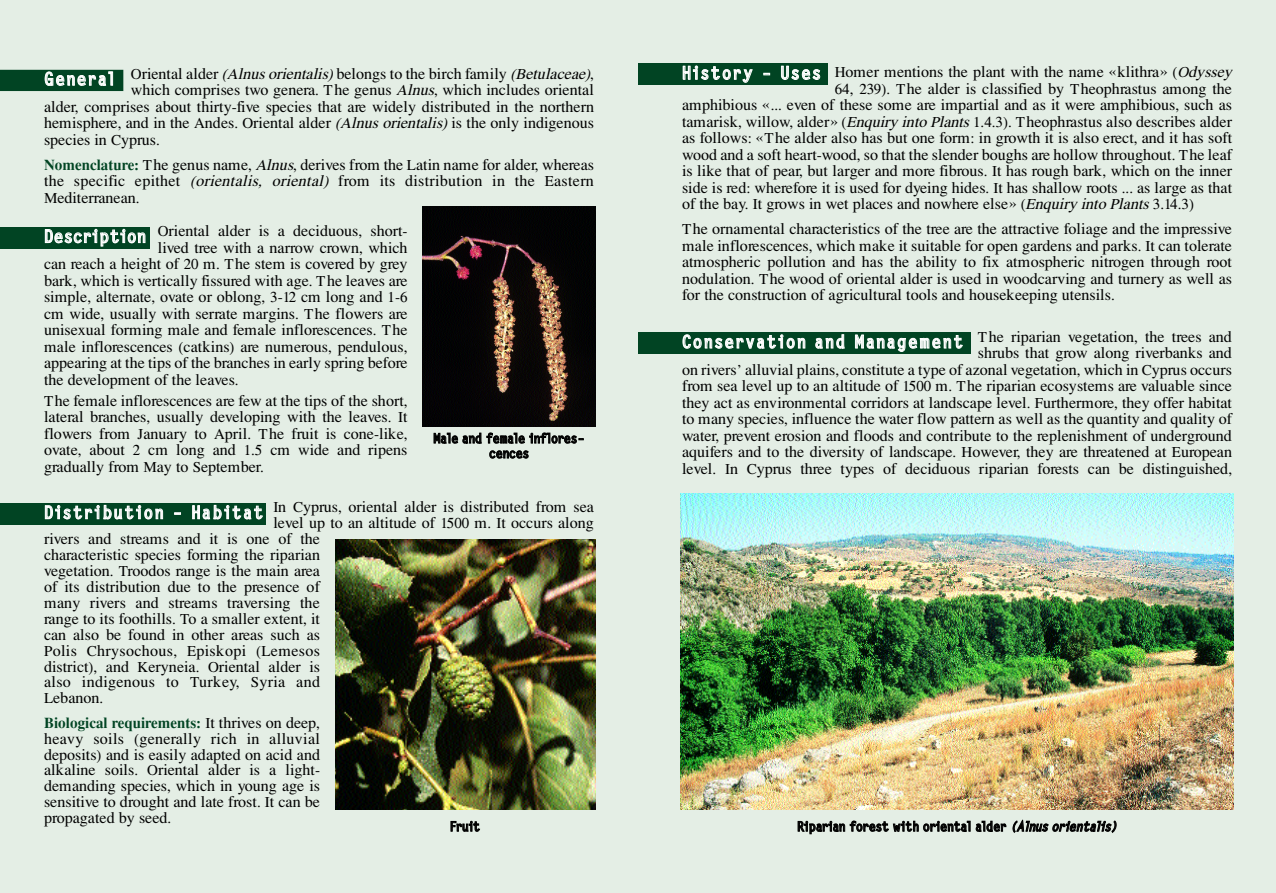
<style>
.page{position:relative;width:1276px;height:893px;background:#e4eee5}
.page>*{position:absolute;margin:0;border:0;box-sizing:border-box;transform-origin:0 0}
.t1{font:18px "CF Denim";letter-spacing:.105em;color:#fff}
.t2{font:18px "CF Denim";letter-spacing:.05em;color:#fff}
.t3{font:15px/16.5px "Mg New Times";color:#000;text-align:justify}
.t4{font:15px "Mg New Times";letter-spacing:.02em;color:#000}
.t5{font:13.5px/15px "CF Denim";color:#000;text-align:center}
.s1{font-style:italic}
.s2{font-weight:700;color:#014423}
</style>
<div class="page">
<div style="left:0;top:503px;width:266px;height:21px;background:#014423"></div>
<img style="left:335px;top:539px;width:260px;height:270px">
<img style="left:680px;top:493px;width:553px;height:316px">
<div style="left:0;top:70px;width:123px;height:21px;background:#014423"></div>
<div style="left:0;top:227px;width:150px;height:21px;background:#014423"></div>
<img style="left:422px;top:207px;width:173px;height:219px">
<div style="left:638px;top:64px;width:189px;height:21px;background:#014423"></div>
<div style="left:638px;top:332px;width:332px;height:22px;background:#014423"></div>
<p class="t1" style="left:682px;top:66px;width:140px">History - Uses</p>
<p class="t3" style="left:835px;top:64px;width:399px">Homer mentions the plant with the name «klithra» (<span class="s1">Odyssey</span></p>
<p class="t3" style="left:835px;top:80px;width:399px">64, 239). The alder is classified by Theophrastus among the</p>
<p class="t3" style="left:682px;top:97px;width:551px">amphibious «... even of these some are impartial and as it were amphibious, such as</p>
<p class="t3" style="left:682px;top:113px;width:551px">tamarisk, willow, alder» (<span class="s1">Enquiry into Plants</span> 1.4.3). Theophrastus also describes alder</p>
<p class="t3" style="left:682px;top:130px;width:552px">as follows: «The alder also has but one form: in growth it is also erect, and it has soft</p>
<p class="t3" style="left:682px;top:146px;width:551px">wood and a soft heart-wood, so that the slender boughs are hollow throughout. The leaf</p>
<p class="t3" style="left:682px;top:163px;width:551px">is like that of pear, but larger and more fibrous. It has rough bark, which on the inner</p>
<p class="t3" style="left:682px;top:179px;width:551px">side is red: wherefore it is used for dyeing hides. It has shallow roots ... as large as that</p>
<p class="t3" style="left:682px;top:196px;width:513px">of the bay. It grows in wet places and nowhere else» (<span class="s1">Enquiry into Plants</span> 3.14.3)</p>
<p class="t3" style="left:682px;top:221px;width:551px">The ornamental characteristics of the tree are the attractive foliage and the impressive male inflorescences, which make it suitable for open gardens and parks. It can tolerate atmospheric pollution and has the ability to fix atmospheric nitrogen through root nodulation. The wood of oriental alder is used in woodcarving and turnery as well as for the construction of agricultural tools and housekeeping utensils.</p>
<p class="t3" style="left:682px;top:328px;width:551px;text-align:right">The riparian vegetation, the trees and<br>shrubs that grow along riverbanks and<br>on rivers’ alluvial plains, constitute a type of azonal vegetation, which in Cyprus occurs from sea level up to an altitude of 1500 m. The riparian ecosystems are valuable since they act as environmental corridors at landscape level. Furthermore, they offer habitat to many species, influence the water flow pattern as well as the quantity and quality of water, prevent erosion and floods and contribute to the replenishment of underground aquifers and to the diversity of landscape. However, they are threatened at European level. In Cyprus three types of deciduous riparian forests can be distinguished,</p>
<p class="t3" style="left:131px;top:65px;width:464px">Oriental alder <span class="s1">(Alnus orientalis)</span> belongs to the birch family <span class="s1">(Betulaceae)</span>,</p>
<p class="t3" style="left:131px;top:82px;width:465px">which comprises two genera. The genus <span class="s1">Alnus</span>, which includes oriental</p>
<p class="t3" style="left:44px;top:98px;width:551px">alder, comprises about thirty-five species that are widely distributed in the northern</p>
<p class="t3" style="left:44px;top:115px;width:551px">hemisphere, and in the Andes. Oriental alder <span class="s1">(Alnus orientalis)</span> is the only indigenous</p>
<p class="t3" style="left:44px;top:131px;width:117px">species in Cyprus.</p>
<p class="t3" style="left:44px;top:156px;width:551px"><span class="s2">Nomenclature:</span> The genus name, <span class="s1">Alnus</span>, derives from the Latin name for alder, whereas the specific epithet <span class="s1">(orientalis, oriental)</span> from its distribution in the Eastern Mediterranean.</p>
<p class="t3" style="left:158px;top:223px;width:251px">Oriental alder is a deciduous, short-</p>
<p class="t3" style="left:158px;top:239px;width:251px">lived tree with a narrow crown, which</p>
<p class="t3" style="left:44px;top:256px;width:365px">can reach a height of 20 m. The stem is covered by grey</p>
<p class="t3" style="left:44px;top:272px;width:365px">bark, which is vertically fissured with age. The leaves are</p>
<p class="t3" style="left:44px;top:289px;width:365px">simple, alternate, ovate or oblong, 3-12 cm long and 1-6</p>
<p class="t3" style="left:44px;top:305px;width:365px">cm wide, usually with serrate margins. The flowers are</p>
<p class="t3" style="left:44px;top:322px;width:365px">unisexual forming male and female inflorescences. The</p>
<p class="t3" style="left:44px;top:338px;width:365px">male inflorescences (catkins) are numerous, pendulous,</p>
<p class="t3" style="left:44px;top:355px;width:365px">appearing at the tips of the branches in early spring before</p>
<p class="t3" style="left:44px;top:371px;width:196px">the development of the leaves.</p>
<p class="t3" style="left:44px;top:392px;width:365px">The female inflorescences are few at the tips of the short, lateral branches, usually developing with the leaves. It flowers from January to April. The fruit is cone-like, ovate, about 2 cm long and 1.5 cm wide and ripens gradually from May to September.</p>
<p class="t3" style="left:273px;top:499px;width:322px">In Cyprus, oriental alder is distributed from sea</p>
<p class="t3" style="left:273px;top:515px;width:322px">level up to an altitude of 1500 m. It occurs along</p>
<p class="t3" style="left:44px;top:531px;width:277px">rivers and streams and it is one of the</p>
<p class="t3" style="left:44px;top:547px;width:277px">characteristic species forming the riparian</p>
<p class="t3" style="left:44px;top:563px;width:277px">vegetation. Troodos range is the main area</p>
<p class="t3" style="left:44px;top:579px;width:277px">of its distribution due to the presence of</p>
<p class="t3" style="left:44px;top:594px;width:277px">many rivers and streams traversing the</p>
<p class="t3" style="left:44px;top:610px;width:277px">range to its foothills. To a smaller extent, it</p>
<p class="t3" style="left:44px;top:626px;width:278px">can also be found in other areas such as</p>
<p class="t4" style="left:44px;top:642px;width:277px">Polis Chrysochous, Episkopi (Lemesos</p>
<p class="t3" style="left:44px;top:658px;width:277px">district), and Keryneia. Oriental alder is</p>
<p class="t4" style="left:44px;top:673px;width:277px">also indigenous to Turkey, Syria and</p>
<p class="t3" style="left:44px;top:690px;width:61px">Lebanon.</p>
<p class="t3" style="left:44px;top:715px;width:277px;line-height:15.9px"><span class="s2">Biological requirements:</span> It thrives on deep, heavy soils (generally rich in alluvial deposits) and is easily adapted on acid and alkaline soils. Oriental alder is a light&shy;demanding species, which in young age is sensitive to drought and late frost. It can be propagated by seed.</p>
<p class="t1" style="left:44px;top:72px;width:71px">General</p>
<p class="t2" style="left:44px;top:230px;width:103px">Description</p>
<p class="t1" style="left:682px;top:335px;width:282px">Conservation and Management</p>
<p class="t5" style="left:433px;top:432px;width:153px">Male and female inflores&shy;cences</p>
<p class="t1" style="left:44px;top:506px;width:220px">Distribution - Habitat</p>
<p class="t5" style="left:450px;top:820px;width:31px">Fruit</p>
<p class="t5" style="left:797px;top:820px;width:323px">Riparian forest with oriental alder <span class="s1">(Alnusorientalis)</span></p>
</div>
